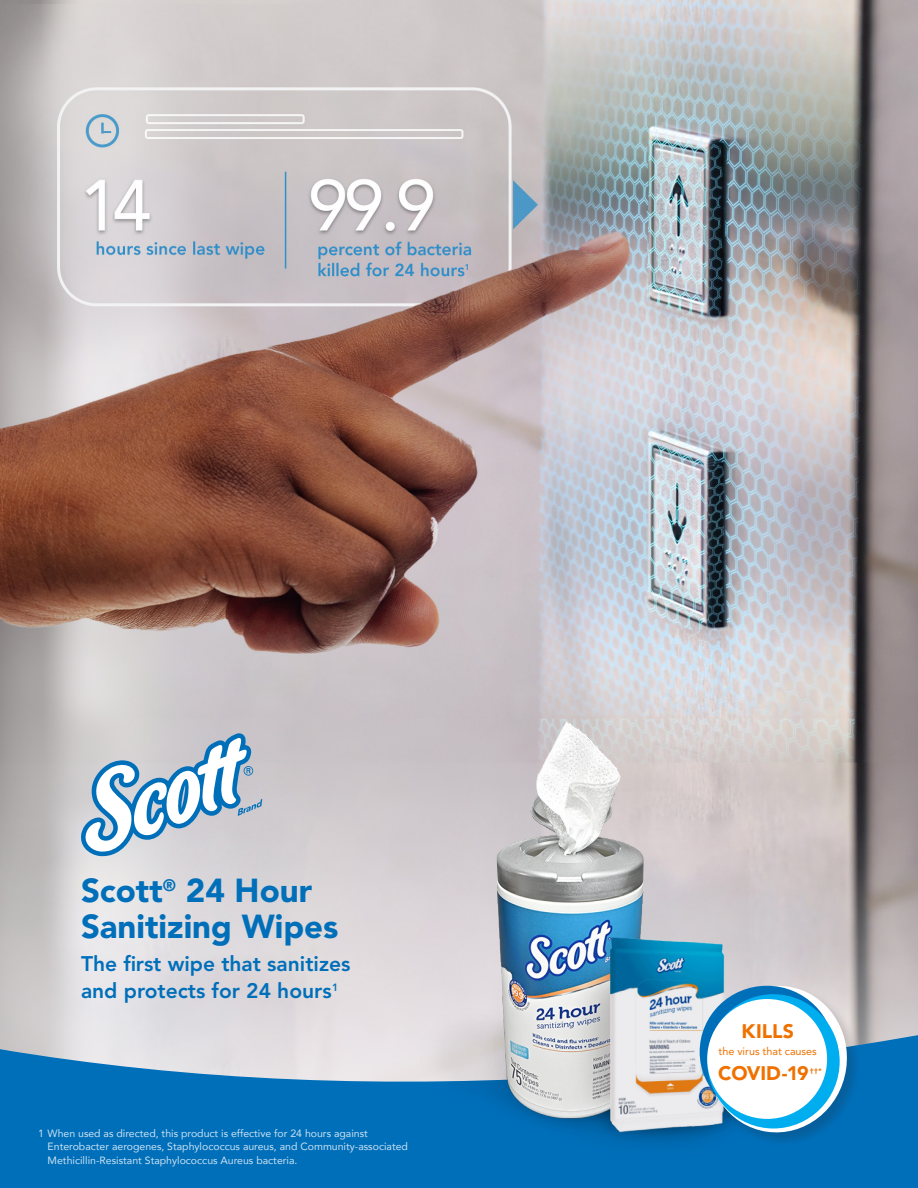
<style>
.page{position:relative;width:918px;height:1188px;background:#fff}
.page>*{position:absolute;margin:0;border:0;box-sizing:border-box;transform-origin:0 0}
.t1{font:900 33px "Avenir LT Std";color:#006fba}
.t2{font:800 21px/27px "Avenir LT Std";color:#006fba}
.t3{font:900 19.5px "Avenir LT Std";color:#ef7100}
.t4{font:10.8px "Avenir LT Std";color:#ef7100}
.t5{font:10.5px/13.5px "Avenir";color:#fff}
.t6{font:800 8.4px "Avenir LT Std";color:#2a8fcb}
.t7{font:900 6.75px "Avenir LT Std";color:#ef7100}
</style>
<div class="page">
<img style="left:0;top:0;width:918px;height:1018px">
<svg style="left:0;top:1018px;width:918px;height:170px;background:#3d8dc4"></svg>
<img style="left:321px;top:697px;width:553px;height:491px">
<svg style="left:81px;top:733px;width:181px;height:123px"></svg>
<div style="left:707px;top:985px;width:155px;height:162px;background:#231f20;opacity:.2"></div>
<svg style="left:703px;top:981px;width:149px;height:156px"></svg>
<div style="left:700px;top:986px;width:134px;height:132px;background:#006fba;border-radius:50%"></div>
<div style="left:707px;top:994px;width:133px;height:134px;background:#00aeef;border-radius:50%"></div>
<div style="left:707px;top:999px;width:120px;height:120px;background:#fff;border-radius:50%"></div>
<p class="t6" style="left:465px;top:262px;width:6px">1</p>
<p class="t1" style="left:81px;top:870px;width:233px">Scott<sup>®</sup> 24 Hour</p>
<p class="t1" style="left:81px;top:906px;width:259px">Sanitizing Wipes</p>
<p class="t2" style="left:81px;top:950px;width:271px">The first wipe that sanitizes and protects for 24 hours<sup>1</sup></p>
<p class="t5" style="left:48px;top:1126px;width:362px;text-indent:-9px">1 When used as directed, this product is effective for 24 hours against<br>Enterobacter aerogenes, Staphylococcus aureus, and Community-associated<br>Methicillin-Resistant Staphylococcus Aureus bacteria.</p>
<p class="t3" style="left:742px;top:1020px;width:54px">KILLS</p>
<p class="t4" style="left:719px;top:1045px;width:100px">the virus that causes</p>
<p class="t3" style="left:718px;top:1062px;width:92px">COVID-19</p>
<p class="t7" style="left:810px;top:1066px;width:13px">††*</p>
</div>
